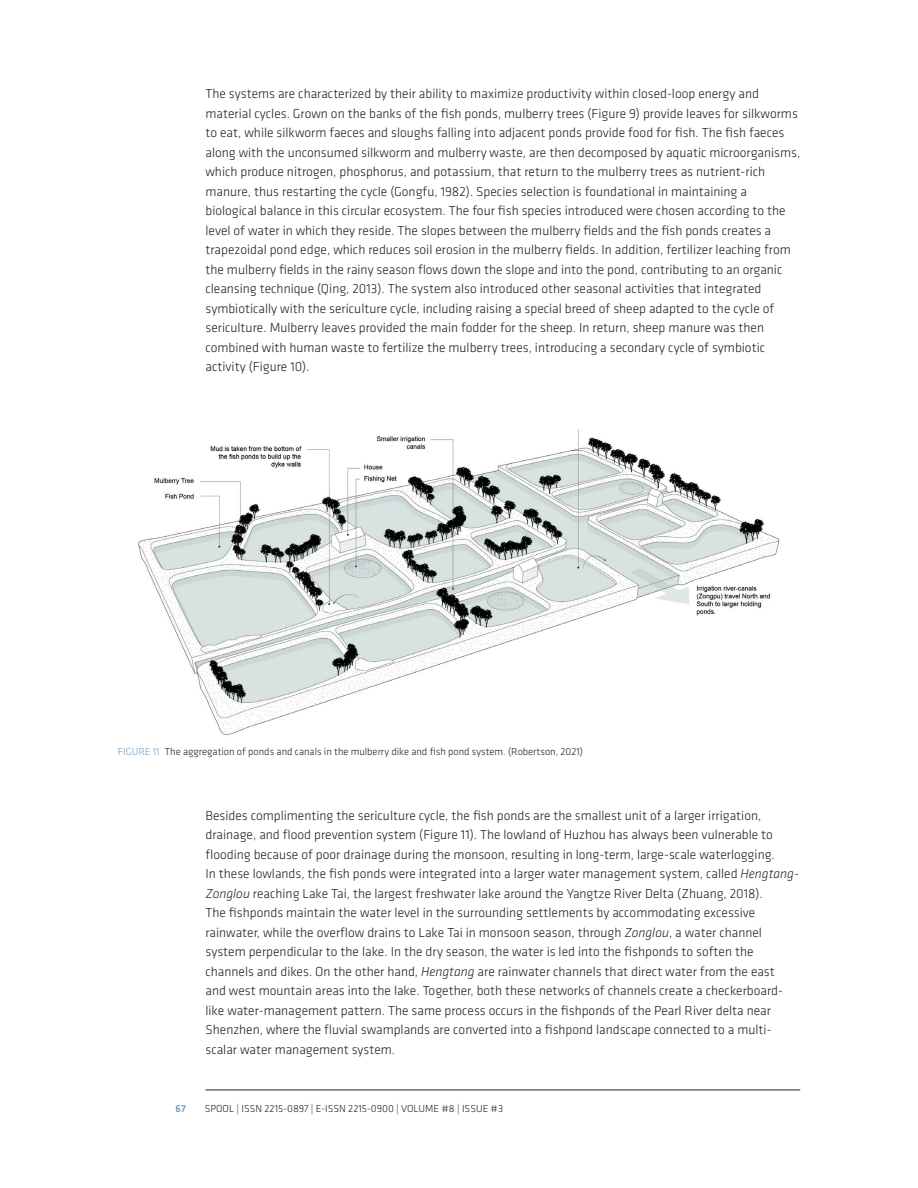
<style>
.page{position:relative;width:918px;height:1188px;background:#fff}
.page>*{position:absolute;margin:0;border:0;box-sizing:border-box;transform-origin:0 0}
.BODY_Normal{font:300 13.5px/19.5px "Klavika Basic";color:#231f20}
.t1{font:300 10.5px "Klavika Basic";color:#231f20}
.t2{font:300 10.5px "Klavika Basic";color:#749dbb}
.t3{font:500 10.5px "Klavika Basic";color:#749dbb}
.s1{color:#749dbb}
.s2{font-style:italic}
</style>
<div class="page">
<hr style="left:206px;top:1090px;width:594px;height:1px;background:#231f20">
<img style="left:138px;top:430px;width:642px;height:305px">
<p class="BODY_Normal" style="left:206px;top:84px;width:596px">The systems are characterized by their ability to maximize productivity within closed-loop energy and material cycles. Grown on the banks of the fish ponds, mulberry trees (Figure 9) provide leaves for silkworms to eat, while silkworm faeces and sloughs falling into adjacent ponds provide food for fish. The fish faeces along with the unconsumed silkworm and mulberry waste, are then decomposed by aquatic microorganisms, which produce nitrogen, phosphorus, and potassium, that return to the mulberry trees as nutrient-rich manure, thus restarting the cycle (Gongfu, 1982). Species selection is foundational in maintaining a biological balance in this circular ecosystem. The four fish species introduced were chosen according to the level of water in which they reside. The slopes between the mulberry fields and the fish ponds creates a trapezoidal pond edge, which reduces soil erosion in the mulberry fields. In addition, fertilizer leaching from the mulberry fields in the rainy season flows down the slope and into the pond, contributing to an organic cleansing technique (Qing, 2013). The system also introduced other seasonal activities that integrated symbiotically with the sericulture cycle, including raising a special breed of sheep adapted to the cycle of sericulture. Mulberry leaves provided the main fodder for the sheep. In return, sheep manure was then combined with human waste to fertilize the mulberry trees, introducing a secondary cycle of symbiotic activity (Figure 10).</p>
<p class="t2" style="left:118px;top:746px;width:12px">Figure</p>
<p class="t1" style="left:153px;top:746px;width:432px"><span class="s1">11</span> The aggregation of ponds and canals in the mulberry dike and fish pond system. (Robertson, 2021)</p>
<p class="BODY_Normal" style="left:206px;top:805px;width:595px">Besides complimenting the sericulture cycle, the fish ponds are the smallest unit of a larger irrigation, drainage, and flood prevention system (Figure 11). The lowland of Huzhou has always been vulnerable to flooding because of poor drainage during the monsoon, resulting in long-term, large-scale waterlogging.<br>In these lowlands, the fish ponds were integrated into a larger water management system, called <span class="s2">Hengtang-Zonglou</span> reaching Lake Tai, the largest freshwater lake around the Yangtze River Delta (Zhuang, 2018).<br>The fishponds maintain the water level in the surrounding settlements by accommodating excessive rainwater, while the overflow drains to Lake Tai in monsoon season, through <span class="s2">Zonglou</span>, a water channel system perpendicular to the lake. In the dry season, the water is led into the fishponds to soften the channels and dikes. On the other hand, <span class="s2">Hengtang</span> are rainwater channels that direct water from the east<br>and west mountain areas into the lake. Together, both these networks of channels create a checkerboard&shy;like water-management pattern. The same process occurs in the fishponds of the Pearl River delta near Shenzhen, where the fluvial swamplands are converted into a fishpond landscape connected to a multi&shy;scalar water management system.</p>
<p class="t3" style="left:176px;top:1102px;width:12px">67</p>
<p class="t1" style="left:205px;top:1102px;width:300px">SPOOL | ISSN 2215-0897 | E-ISSN 2215-0900 | VOLUME #8 | ISSUE #3</p>
</div>
